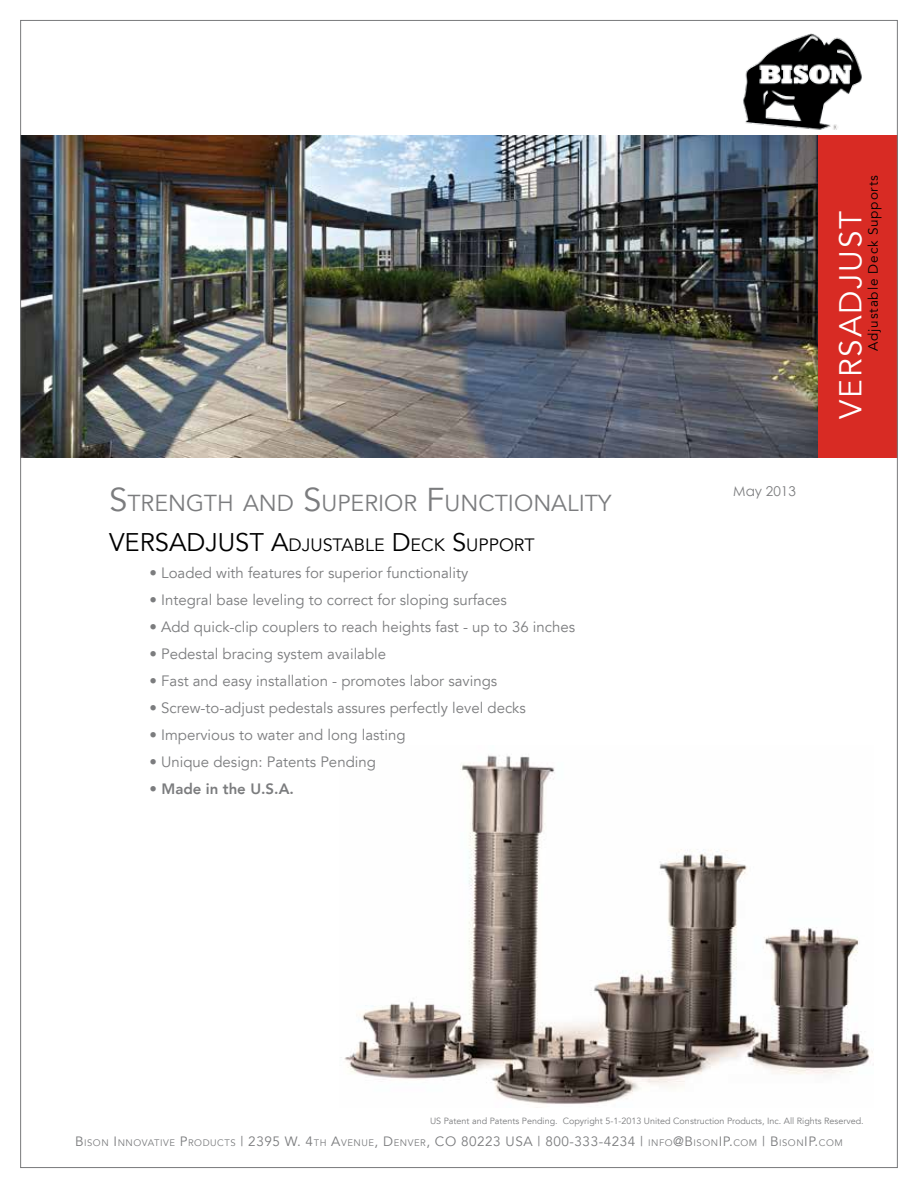
<style>
.page{position:relative;width:918px;height:1188px;background:#fff}
.page>*{position:absolute;margin:0;border:0;box-sizing:border-box;transform-origin:0 0}
.t1{font:31.5px "Avenir LT";letter-spacing:.06em;color:#fff}
.t2{font:23.1px "Avenir LT";color:#7b7c7e}
.t3{font:17.85px "Avenir LT";color:#000}
.t4{font:15px "Avenir LT";color:#7b7c7e}
.t5{font:800 15px "Avenir LT";color:#7b7c7e}
.t6{font:13.5px "Avenir LT";letter-spacing:.06em;color:#000}
.t7{font:13.5px "Century Gothic";color:#7b7c7e}
.t8{font:9.45px "Avenir LT";letter-spacing:.055em;color:#7b7c7e}
.t9{font:9px "Avenir LT";color:#7b7c7e}
.s1{font-size:33px}
.s2{font-size:25.5px}
.s3{font-weight:400}
.s4{font-size:13.5px}
</style>
<div class="page">
<img style="left:22px;top:135px;width:796px;height:323px">
<img style="left:344px;top:755px;width:529px;height:349px">
<img style="left:743px;top:33px;width:119px;height:97px">
<div style="left:818px;top:135px;width:79px;height:323px;background:#d82b24"></div>
<h2 class="t2" style="left:109px;top:490px;width:504px"><span class="s1">S</span>TRENGTH AND <span class="s1">S</span>UPERIOR <span class="s1">F</span>UNCTIONALITY</h2>
<p class="t3" style="left:109px;top:535px;width:427px"><span class="s2">VERSADJUST</span> <span class="s2">A</span>DJUSTABLE <span class="s2">D</span> ECK <span class="s2">S</span>UPPORT</p>
<p class="t4" style="left:150px;top:565px;width:320px">• Loaded with features for superior functionality</p>
<p class="t4" style="left:150px;top:592px;width:359px">• Integral base leveling to correct for sloping surfaces</p>
<p class="t4" style="left:150px;top:619px;width:427px">• Add quick-clip couplers to reach heights fast - up to 36 inches</p>
<p class="t4" style="left:150px;top:646px;width:238px">• Pedestal bracing system available</p>
<p class="t4" style="left:150px;top:673px;width:349px">• Fast and easy installation - promotes labor savings</p>
<p class="t4" style="left:150px;top:700px;width:378px">• Screw-to-adjust pedestals assures perfectly level decks</p>
<p class="t4" style="left:150px;top:727px;width:258px">• Impervious to water and long lasting</p>
<p class="t4" style="left:150px;top:754px;width:228px">• Unique design: Patents Pending</p>
<p class="t5" style="left:150px;top:780px;width:146px"><span class="s3">•</span> Made in the U.S.A.</p>
<p class="t7" style="left:733px;top:482px;width:64px">May 2013</p>
<p class="t6" style="left:866px;top:351px;width:177px;rotate:-90deg">Adjustable Deck Supports</p>
<h1 class="t1" style="left:833px;top:419px;width:210px;rotate:-90deg">VERSADJUST</h1>
<p class="t9" style="left:430px;top:1115px;width:435px">US Patent and Patents Pending. Copyright 5-1-2013 United Construction Products, Inc. All Rights Reserved.</p>
<p class="t8" style="left:75px;top:1138px;width:769px"><span class="s4">B</span> ISON <span class="s4">I</span> NNOVATIVE <span class="s4">P</span> RODUCTS <span class="s4">| 2395 W. 4</span>TH <span class="s4">A</span>VENUE<span class="s4">, D</span> ENVER<span class="s4">, CO 80223 USA | 800-333-4234 |</span> INFO<span class="s4">@B</span> ISON<span class="s4">IP.</span>COM <span class="s4">| B</span> ISON<span class="s4">IP.</span>COM</p>
</div>
